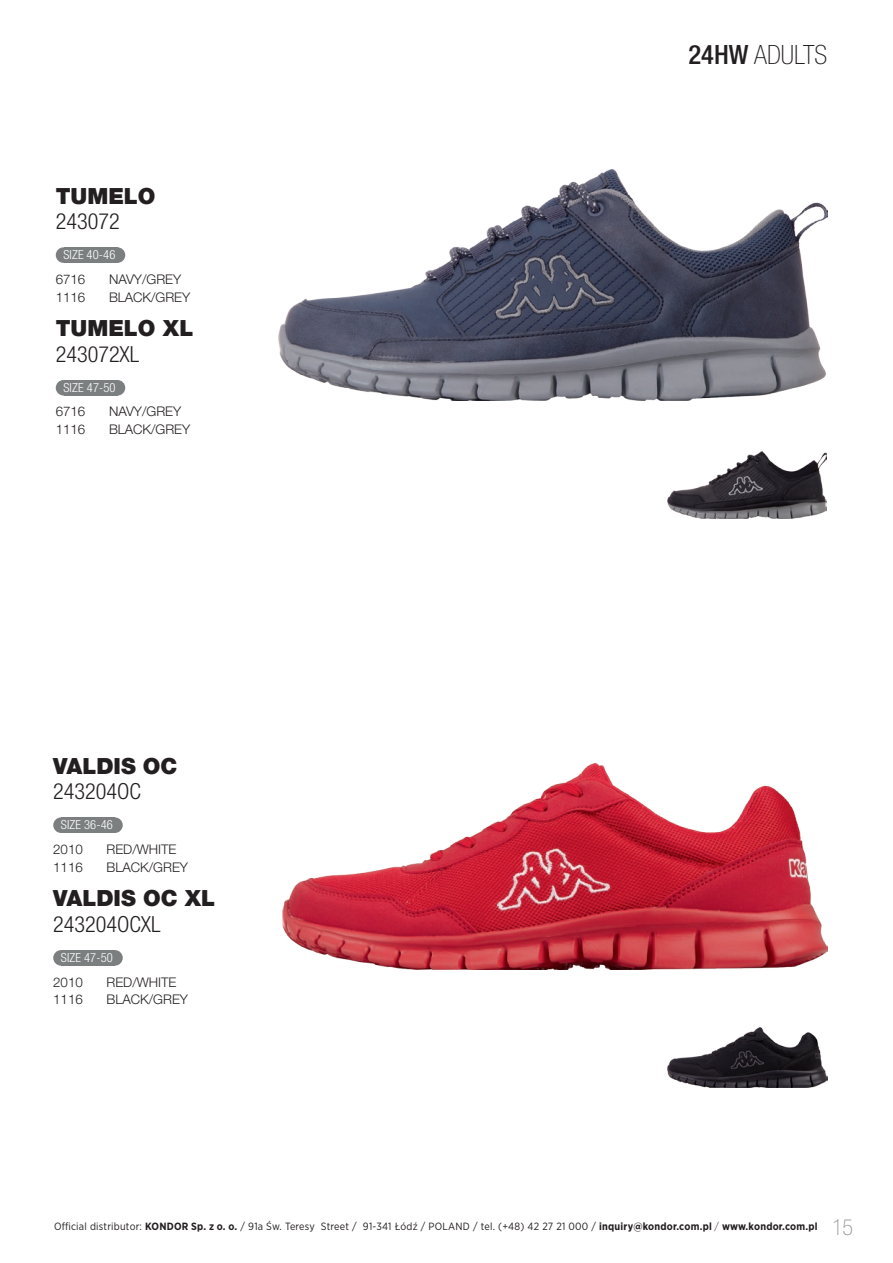
<style>
.page{position:relative;width:893px;height:1263px;background:#fff}
.page>*{position:absolute;margin:0;border:0;box-sizing:border-box;transform-origin:0 0}
.t1{font:100 condensed 26.55px "Helvetica Neue LT Std";color:#231f20}
.t2{font:900 22.2px "Helvetica Neue LT";color:#231f20}
.t3{font:300 condensed 22.2px "Helvetica Neue";color:#231f20}
.t4{font:100 condensed 22.2px "Helvetica Neue LT Std";color:#939598}
.t5{font:300 13.35px "Helvetica Neue LT Std";color:#231f20}
.t6{font:300 condensed 12.6px "Helvetica Neue";letter-spacing:.01em;color:#fff}
.t7{font:10.5px "Gotham Narrow";letter-spacing:.02em;color:#231f20}
.s1{font-family:"Helvetica Neue LT Pro";font-weight:500}
.s2{font-weight:700}
.s3{font-weight:300}
</style>
<div class="page">
<div style="left:64px;top:247px;width:54px;height:16px;background:#7c7f80"></div>
<div style="left:56px;top:247px;width:15px;height:16px;background:#7c7f80;border-radius:50%"></div>
<div style="left:110px;top:247px;width:15px;height:16px;background:#7c7f80;border-radius:50%"></div>
<div style="left:64px;top:380px;width:54px;height:16px;background:#7c7f80"></div>
<div style="left:56px;top:380px;width:15px;height:16px;background:#7c7f80;border-radius:50%"></div>
<div style="left:110px;top:380px;width:15px;height:16px;background:#7c7f80;border-radius:50%"></div>
<div style="left:61px;top:817px;width:54px;height:16px;background:#7c7f80"></div>
<div style="left:53px;top:817px;width:16px;height:16px;background:#7c7f80;border-radius:50%"></div>
<div style="left:107px;top:817px;width:16px;height:16px;background:#7c7f80;border-radius:50%"></div>
<div style="left:61px;top:950px;width:54px;height:16px;background:#7c7f80"></div>
<div style="left:53px;top:950px;width:16px;height:16px;background:#7c7f80;border-radius:50%"></div>
<div style="left:107px;top:950px;width:16px;height:16px;background:#7c7f80;border-radius:50%"></div>
<img style="left:279px;top:169px;width:548px;height:232px">
<img style="left:668px;top:452px;width:159px;height:66px">
<img style="left:282px;top:763px;width:545px;height:207px">
<img style="left:668px;top:1027px;width:159px;height:60px">
<h2 class="t2" style="left:56px;top:182px;width:101px">TUMELO</h2>
<h2 class="t3" style="left:56px;top:208px;width:65px">243072</h2>
<p class="t6" style="left:63px;top:247px;width:53px">SIZE 40-46</p>
<p class="t5" style="left:56px;top:271px;width:31px">6716</p>
<p class="t5" style="left:109px;top:271px;width:74px">NAVY/GREY</p>
<p class="t5" style="left:56px;top:289px;width:31px">1116</p>
<p class="t5" style="left:109px;top:289px;width:83px">BLACK/GREY</p>
<h2 class="t2" style="left:56px;top:315px;width:139px">TUMELO XL</h2>
<h2 class="t3" style="left:56px;top:341px;width:85px">243072XL</h2>
<p class="t6" style="left:63px;top:380px;width:54px">SIZE 47-50</p>
<p class="t5" style="left:56px;top:403px;width:31px">6716</p>
<p class="t5" style="left:109px;top:403px;width:74px">NAVY/GREY</p>
<p class="t5" style="left:56px;top:421px;width:31px">1116</p>
<p class="t5" style="left:109px;top:421px;width:83px">BLACK/GREY</p>
<h2 class="t2" style="left:53px;top:752px;width:126px">VALDIS OC</h2>
<h2 class="t3" style="left:53px;top:778px;width:89px">243204OC</h2>
<p class="t6" style="left:61px;top:817px;width:53px">SIZE 36-46</p>
<p class="t5" style="left:53px;top:841px;width:31px">2010</p>
<p class="t5" style="left:106px;top:841px;width:72px">RED/WHITE</p>
<p class="t5" style="left:53px;top:859px;width:31px">1116</p>
<p class="t5" style="left:106px;top:859px;width:83px">BLACK/GREY</p>
<h2 class="t2" style="left:53px;top:885px;width:163px">VALDIS OC XL</h2>
<h2 class="t3" style="left:53px;top:911px;width:109px">243204OCXL</h2>
<p class="t6" style="left:61px;top:950px;width:53px">SIZE 47-50</p>
<p class="t5" style="left:53px;top:974px;width:31px">2010</p>
<p class="t5" style="left:106px;top:974px;width:72px">RED/WHITE</p>
<p class="t5" style="left:53px;top:991px;width:31px">1116</p>
<p class="t5" style="left:106px;top:991px;width:83px">BLACK/GREY</p>
<h1 class="t1" style="left:688px;top:39px;width:140px"><span class="s1">24HW</span> ADULTS</h1>
<p class="t7" style="left:54px;top:1220px;width:765px">Official distributor: <span class="s2">KONDOR Sp. z o. o.</span> / 91a Św. Teresy Street / 91-341 Łódź / POLAND / tel. (+48) 42 27 21 000 / <span class="s2">inquiry@kondor.com.pl</span> <span class="s3">/</span> <span class="s2">www.kondor.com.pl</span></p>
<h2 class="t4" style="left:832px;top:1214px;width:23px">15</h2>
</div>
